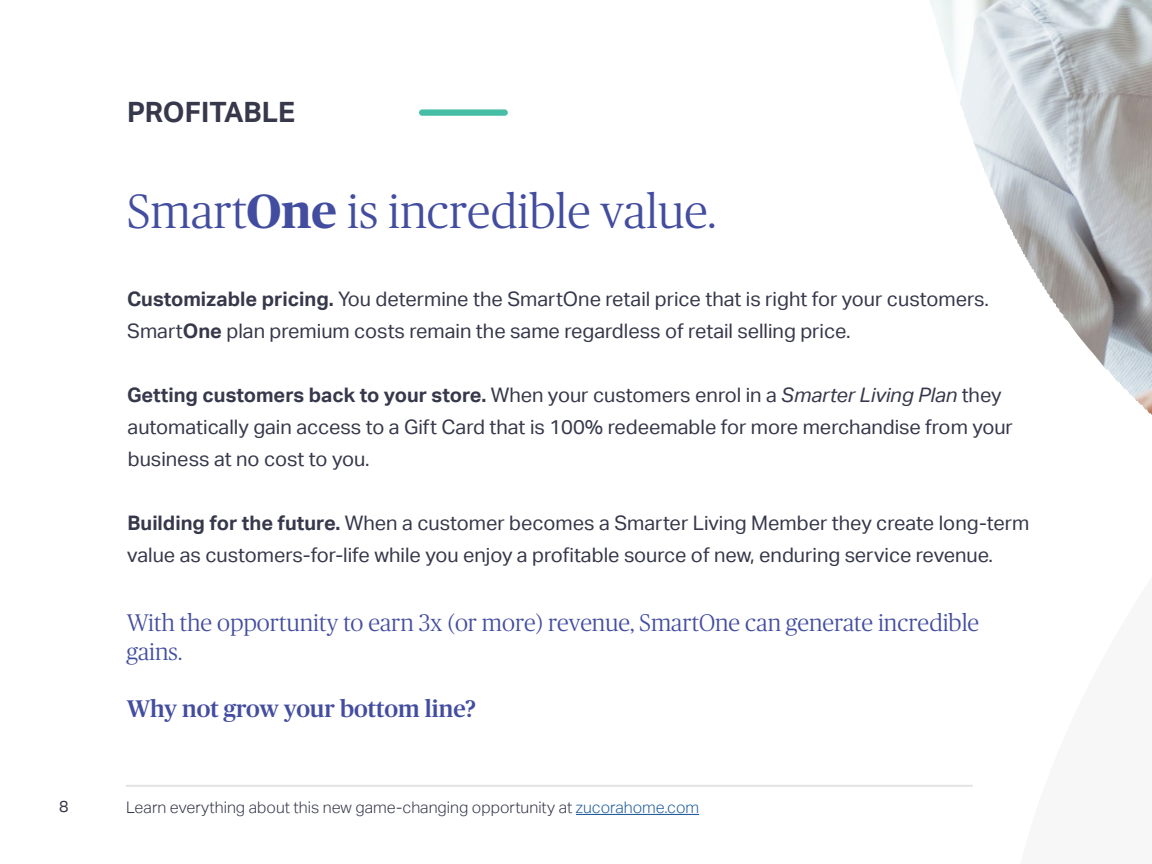
<style>
.page{position:relative;width:1152px;height:864px;background:#fff}
.page>*{position:absolute;margin:0;border:0;box-sizing:border-box;transform-origin:0 0}
.t1{font:300 48px "Publico Headline";color:#434da0}
.t2{font:700 28px "Aktiv Grotesk";color:#36384b}
.t3{font:300 24px/28.8px "Publico Headline";color:#434da0}
.t4{font:500 24px "Publico Headline";color:#434da0}
.t5{font:20px/32px "Aktiv Grotesk";color:#36384b}
.t6{font:300 16px "Aktiv Grotesk";color:#36384b}
.t7{font:16px "Aktiv Grotesk";color:#36384b}
.s1{font-weight:700}
.s2{font-style:italic}
.s3{color:#215e9e}
</style>
<div class="page">
<hr style="left:576px;top:814px;width:123px;height:1px;background:#215e9e">
<hr style="left:126px;top:785px;width:847px;height:2px;background:#e3e3e3">
<div style="left:420px;top:110px;width:87px;height:5px;background:#46bea5;border-radius:2px"></div>
<div style="left:419px;top:109px;width:89px;height:7px;border:2px solid #46bea5;border-radius:2px"></div>
<svg style="left:929px;top:0;width:223px;height:415px"></svg>
<p class="t7" style="left:59px;top:797px;width:11px">8</p>
<h2 class="t2" style="left:127px;top:96px;width:169px">PROFITABLE</h2>
<h1 class="t1" style="left:127px;top:179px;width:590px">Smart<span class="s1">One</span> is incredible value.</h1>
<p class="t5" style="left:127px;top:283px;width:864px"><span class="s1">Customizable pricing.</span> You determine the SmartOne retail price that is right for your customers.<br>Smart<span class="s1">One</span> plan premium costs remain the same regardless of retail selling price.</p>
<p class="t5" style="left:127px;top:379px;width:887px"><span class="s1">Getting customers back to your store.</span> When your customers enrol in a <span class="s2">Smarter Living Plan</span> they automatically gain access to a Gift Card that is 100% redeemable for more merchandise from your business at no cost to you.</p>
<p class="t5" style="left:127px;top:507px;width:904px"><span class="s1">Building for the future.</span> When a customer becomes a Smarter Living Member they create long-term value as customers-for-life while you enjoy a profitable source of new, enduring service revenue.</p>
<p class="t3" style="left:127px;top:607px;width:854px">With the opportunity to earn 3x (or more) revenue, SmartOne can generate incredible gains.</p>
<p class="t4" style="left:127px;top:692px;width:351px">Why not grow your bottom line?</p>
<p class="t6" style="left:126px;top:798px;width:575px">Learn everything about this new game-changing opportunity at <span class="s3">zucorahome.com</span></p>
</div>
